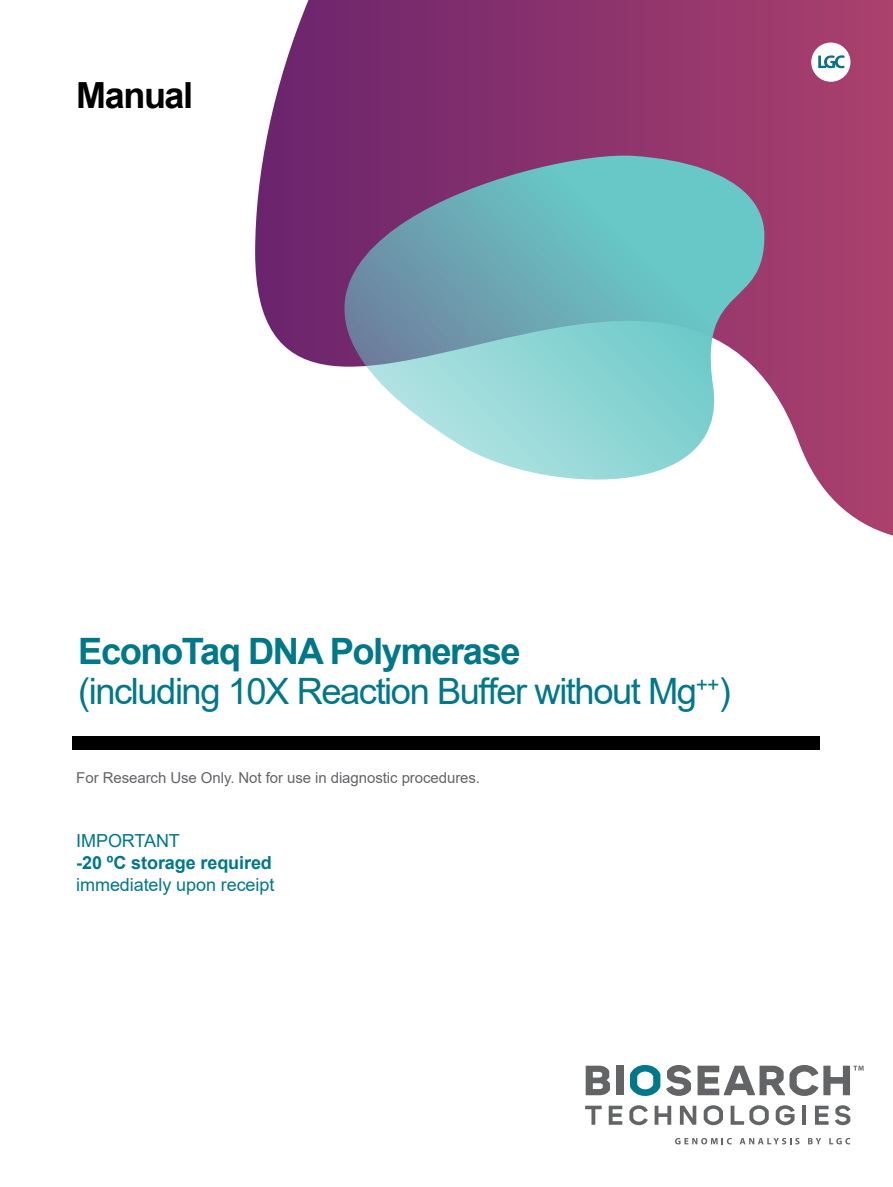
<style>
.page{position:relative;width:893px;height:1187px;background:#fff}
.page>*{position:absolute;margin:0;border:0;box-sizing:border-box;transform-origin:0 0}
.t1{font:36.3px/39.6px "Arial";letter-spacing:-.04em;color:#00788a}
.t2{font:700 36px "Arial";letter-spacing:-.04em;color:#000}
.t3{font:18px "Arial";letter-spacing:-.005em;color:#00788a}
.t4{font:700 18px "Arial";letter-spacing:-.005em;color:#00788a}
.t5{font:15px "Arial";letter-spacing:-.005em;color:#636466}
.s1{font-weight:700}
</style>
<div class="page">
<svg style="left:255px;top:0;width:638px;height:535px"></svg>
<svg style="left:811px;top:43px;width:39px;height:39px"></svg>
<svg style="left:298px;top:150px;width:468px;height:354px"></svg>
<svg style="left:675px;top:1138px;width:57px;height:6px"></svg>
<svg style="left:740px;top:1138px;width:60px;height:6px"></svg>
<svg style="left:808px;top:1138px;width:13px;height:6px"></svg>
<svg style="left:829px;top:1138px;width:21px;height:6px"></svg>
<svg style="left:585px;top:1105px;width:17px;height:19px"></svg>
<svg style="left:609px;top:1105px;width:13px;height:19px"></svg>
<svg style="left:629px;top:1105px;width:19px;height:20px"></svg>
<svg style="left:655px;top:1105px;width:16px;height:19px"></svg>
<svg style="left:680px;top:1105px;width:16px;height:19px"></svg>
<svg style="left:704px;top:1105px;width:19px;height:20px"></svg>
<svg style="left:731px;top:1105px;width:38px;height:20px"></svg>
<svg style="left:776px;top:1105px;width:19px;height:20px"></svg>
<hr style="left:802px;top:1105px;width:4px;height:19px;background:#636466">
<svg style="left:815px;top:1105px;width:13px;height:19px"></svg>
<svg style="left:835px;top:1105px;width:15px;height:20px"></svg>
<svg style="left:586px;top:1065px;width:24px;height:30px"></svg>
<div style="left:616px;top:1065px;width:7px;height:30px;background:#636466"></div>
<svg style="left:630px;top:1065px;width:30px;height:30px"></svg>
<svg style="left:666px;top:1065px;width:25px;height:30px"></svg>
<svg style="left:698px;top:1065px;width:166px;height:30px"></svg>
<div style="left:72px;top:736px;width:748px;height:13px;background:#000"></div>
<p class="t2" style="left:76px;top:70px;width:118px">Manual</p>
<p class="t1" style="left:78px;top:631px;width:654px"><span class="s1">EconoTaq DNA Polymerase<br></span>(including 10X Reaction Buffer without Mg<sup>++</sup>)</p>
<p class="t5" style="left:76px;top:766px;width:405px">For Research Use Only. Not for use in diagnostic procedures.</p>
<p class="t3" style="left:76px;top:828px;width:105px">IMPORTANT</p>
<p class="t4" style="left:76px;top:849px;width:197px">-20 ºC storage required</p>
<p class="t3" style="left:76px;top:871px;width:199px">immediately upon receipt</p>
</div>
